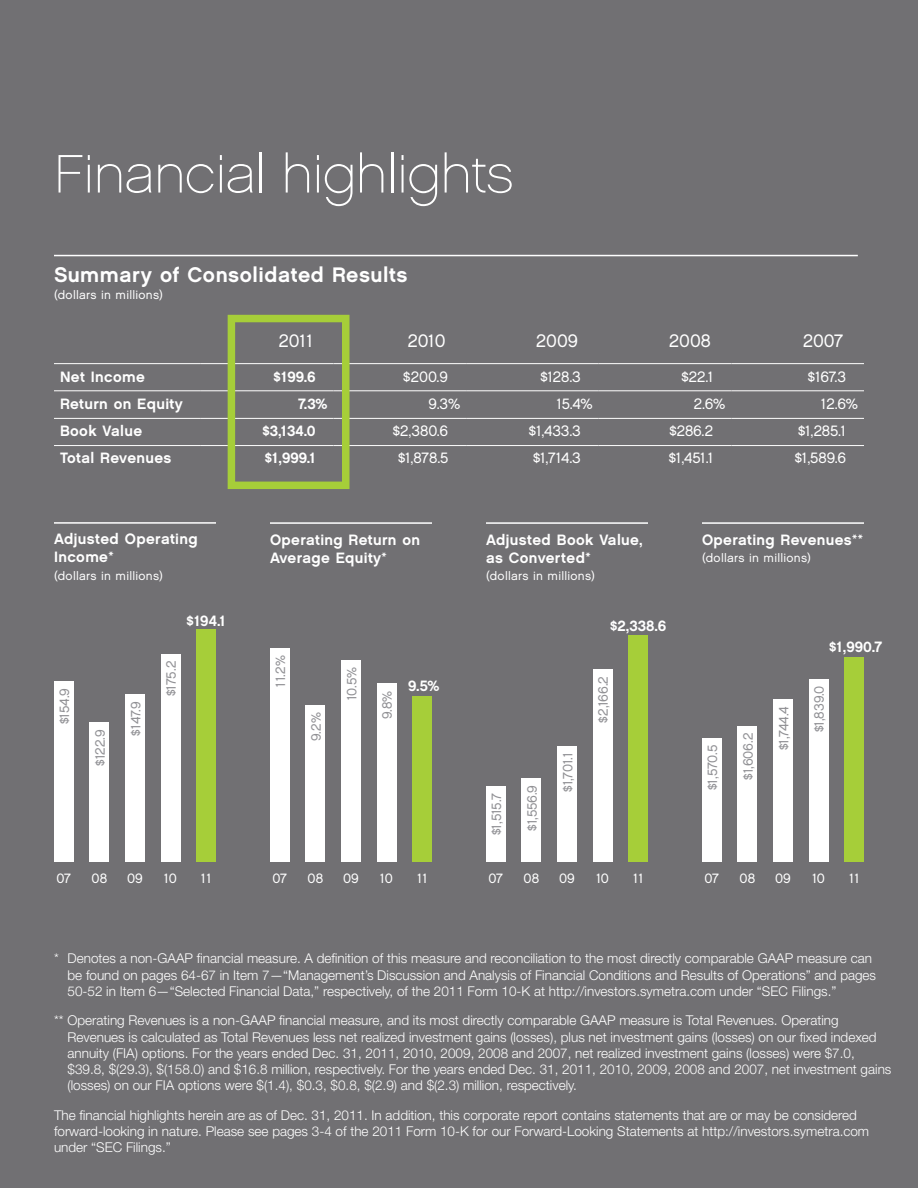
<style>
.page{position:relative;width:918px;height:1188px;background:#717073}
.page>*{position:absolute;margin:0;border:0;box-sizing:border-box;transform-origin:0 0}
.t1{font:54px "Chalet Paris Nineteen Sixty";color:#fff}
.t2{font:21px "Chalet New York Nineteen Sixty";letter-spacing:.025em;color:#fff}
.t3{font:18px "Chalet London Nineteen Sixty";color:#fff}
.t4{font:15px/18px "Chalet New York Nineteen Sixty";letter-spacing:.025em;color:#fff}
.t5{font:15px "Chalet London Nineteen Sixty";color:#fff}
.t6{font:300 13.5px/16.2px "Helvetica Neue LT Std";color:#fff}
.t7{font:13.5px "Chalet London Nineteen Sixty";color:#919195}
.t8{font:13.5px "Chalet London Nineteen Sixty";color:#fff}
.t9{font:12px "Chalet London Nineteen Sixty";letter-spacing:.025em;color:#fff}
.s1{font-family:"Chalet London Nineteen Sixty"}
</style>
<div class="page">
<hr style="left:54px;top:522px;width:162px;height:2px;background:#fff">
<hr style="left:54px;top:255px;width:804px;height:1px;background:#fff">
<div style="left:54px;top:681px;width:19px;height:181px;background:#fff"></div>
<div style="left:90px;top:723px;width:19px;height:139px;background:#fff"></div>
<div style="left:125px;top:695px;width:20px;height:167px;background:#fff"></div>
<div style="left:161px;top:654px;width:19px;height:208px;background:#fff"></div>
<div style="left:197px;top:629px;width:19px;height:233px;background:#a6ce39"></div>
<hr style="left:270px;top:522px;width:162px;height:2px;background:#fff">
<hr style="left:486px;top:522px;width:162px;height:2px;background:#fff">
<hr style="left:702px;top:522px;width:162px;height:2px;background:#fff">
<div style="left:270px;top:649px;width:19px;height:213px;background:#fff"></div>
<div style="left:306px;top:705px;width:19px;height:157px;background:#fff"></div>
<div style="left:341px;top:661px;width:20px;height:201px;background:#fff"></div>
<div style="left:413px;top:696px;width:19px;height:166px;background:#a6ce39"></div>
<div style="left:486px;top:786px;width:19px;height:76px;background:#fff"></div>
<div style="left:522px;top:778px;width:19px;height:84px;background:#fff"></div>
<div style="left:557px;top:746px;width:20px;height:116px;background:#fff"></div>
<div style="left:593px;top:669px;width:19px;height:193px;background:#fff"></div>
<div style="left:629px;top:636px;width:19px;height:226px;background:#a6ce39"></div>
<div style="left:702px;top:738px;width:19px;height:124px;background:#fff"></div>
<div style="left:738px;top:726px;width:19px;height:136px;background:#fff"></div>
<div style="left:773px;top:699px;width:20px;height:163px;background:#fff"></div>
<div style="left:809px;top:679px;width:19px;height:183px;background:#fff"></div>
<div style="left:845px;top:657px;width:19px;height:205px;background:#a6ce39"></div>
<div style="left:377px;top:684px;width:19px;height:178px;background:#fff"></div>
<hr style="left:54px;top:363px;width:147px;height:1px;background:#fff">
<hr style="left:201px;top:363px;width:133px;height:1px;background:#fff">
<hr style="left:334px;top:363px;width:132px;height:1px;background:#fff">
<hr style="left:466px;top:363px;width:133px;height:1px;background:#fff">
<hr style="left:599px;top:363px;width:132px;height:1px;background:#fff">
<hr style="left:731px;top:363px;width:133px;height:1px;background:#fff">
<hr style="left:54px;top:391px;width:147px;height:1px;background:#fff">
<hr style="left:201px;top:391px;width:133px;height:1px;background:#fff">
<hr style="left:334px;top:391px;width:132px;height:1px;background:#fff">
<hr style="left:466px;top:391px;width:133px;height:1px;background:#fff">
<hr style="left:599px;top:391px;width:132px;height:1px;background:#fff">
<hr style="left:731px;top:391px;width:133px;height:1px;background:#fff">
<hr style="left:54px;top:418px;width:147px;height:1px;background:#fff">
<hr style="left:201px;top:418px;width:133px;height:1px;background:#fff">
<hr style="left:334px;top:418px;width:132px;height:1px;background:#fff">
<hr style="left:466px;top:418px;width:133px;height:1px;background:#fff">
<hr style="left:599px;top:418px;width:132px;height:1px;background:#fff">
<hr style="left:731px;top:418px;width:133px;height:1px;background:#fff">
<hr style="left:54px;top:445px;width:147px;height:1px;background:#fff">
<hr style="left:201px;top:445px;width:133px;height:1px;background:#fff">
<hr style="left:334px;top:445px;width:132px;height:1px;background:#fff">
<hr style="left:466px;top:445px;width:133px;height:1px;background:#fff">
<hr style="left:599px;top:445px;width:132px;height:1px;background:#fff">
<hr style="left:731px;top:445px;width:133px;height:1px;background:#fff">
<svg style="left:228px;top:315px;width:122px;height:174px"></svg>
<h1 class="t1" style="left:54px;top:143px;width:461px">Financial highlights</h1>
<h2 class="t2" style="left:54px;top:262px;width:355px">Summary of Consolidated Results</h2>
<p class="t9" style="left:54px;top:288px;width:111px">(dollars in millions)</p>
<h3 class="t3" style="left:279px;top:330px;width:36px">2011</h3>
<h3 class="t3" style="left:408px;top:330px;width:39px">2010</h3>
<h3 class="t3" style="left:536px;top:330px;width:43px">2009</h3>
<h3 class="t3" style="left:669px;top:330px;width:43px">2008</h3>
<h3 class="t3" style="left:803px;top:330px;width:42px">2007</h3>
<p class="t4" style="left:60px;top:367px;width:86px">Net Income</p>
<p class="t4" style="left:274px;top:367px;width:43px">$199.6</p>
<p class="t5" style="left:403px;top:367px;width:46px">$200.9</p>
<p class="t5" style="left:540px;top:367px;width:42px">$128.3</p>
<p class="t5" style="left:681px;top:367px;width:33px">$22.1</p>
<p class="t5" style="left:808px;top:367px;width:40px">$167.3</p>
<p class="t4" style="left:60px;top:394px;width:124px">Return on Equity</p>
<p class="t4" style="left:298px;top:394px;width:31px">7.3%</p>
<p class="t5" style="left:429px;top:394px;width:33px">9.3%</p>
<p class="t5" style="left:557px;top:394px;width:37px">15.4%</p>
<p class="t5" style="left:694px;top:394px;width:33px">2.6%</p>
<p class="t5" style="left:821px;top:394px;width:38px">12.6%</p>
<p class="t4" style="left:60px;top:422px;width:84px">Book Value</p>
<p class="t4" style="left:262px;top:422px;width:55px">$3,134.0</p>
<p class="t5" style="left:393px;top:422px;width:57px">$2,380.6</p>
<p class="t5" style="left:529px;top:422px;width:53px">$1,433.3</p>
<p class="t5" style="left:669px;top:422px;width:45px">$286.2</p>
<p class="t5" style="left:798px;top:422px;width:49px">$1,285.1</p>
<p class="t4" style="left:60px;top:449px;width:113px">Total Revenues</p>
<p class="t4" style="left:265px;top:449px;width:53px">$1,999.1</p>
<p class="t5" style="left:398px;top:449px;width:52px">$1,878.5</p>
<p class="t5" style="left:533px;top:449px;width:49px">$1,714.3</p>
<p class="t5" style="left:669px;top:449px;width:46px">$1,451.1</p>
<p class="t5" style="left:795px;top:449px;width:52px">$1,589.6</p>
<p class="t4" style="left:54px;top:530px;width:145px">Adjusted Operating<br>Income<span class="s1">*</span></p>
<p class="t9" style="left:54px;top:568px;width:111px">(dollars in millions)</p>
<p class="t4" style="left:270px;top:530px;width:152px">Operating Return on<br>Average Equity<span class="s1">*</span></p>
<p class="t4" style="left:486px;top:530px;width:158px">Adjusted Book Value, as Converted<span class="s1">*</span></p>
<p class="t9" style="left:486px;top:569px;width:111px">(dollars in millions)</p>
<p class="t4" style="left:702px;top:530px;width:163px">Operating Revenues<span class="s1">**</span></p>
<p class="t9" style="left:702px;top:551px;width:111px">(dollars in millions)</p>
<p class="t4" style="left:187px;top:611px;width:41px">$194.1</p>
<p class="t4" style="left:610px;top:617px;width:57px">$2,338.6</p>
<p class="t7" style="left:56px;top:724px;width:38px;rotate:-90deg">$154.9</p>
<p class="t7" style="left:92px;top:766px;width:38px;rotate:-90deg">$122.9</p>
<p class="t7" style="left:127px;top:736px;width:36px;rotate:-90deg">$147.9</p>
<p class="t7" style="left:163px;top:696px;width:37px;rotate:-90deg">$175.2</p>
<p class="t7" style="left:272px;top:687px;width:33px;rotate:-90deg">11.2%</p>
<p class="t7" style="left:308px;top:741px;width:30px;rotate:-90deg">9.2%</p>
<p class="t7" style="left:343px;top:700px;width:34px;rotate:-90deg">10.5%</p>
<p class="t7" style="left:379px;top:719px;width:30px;rotate:-90deg">9.8%</p>
<p class="t4" style="left:408px;top:677px;width:33px">9.5%</p>
<p class="t7" style="left:488px;top:835px;width:44px;rotate:-90deg">$1,515.7</p>
<p class="t7" style="left:524px;top:831px;width:48px;rotate:-90deg">$1,556.9</p>
<p class="t7" style="left:559px;top:792px;width:41px;rotate:-90deg">$1,701.1</p>
<p class="t7" style="left:595px;top:723px;width:48px;rotate:-90deg">$2,166.2</p>
<p class="t7" style="left:704px;top:790px;width:47px;rotate:-90deg">$1,570.5</p>
<p class="t7" style="left:740px;top:780px;width:49px;rotate:-90deg">$1,606.2</p>
<p class="t7" style="left:775px;top:750px;width:46px;rotate:-90deg">$1,744.4</p>
<p class="t4" style="left:829px;top:638px;width:55px">$1,990.7</p>
<p class="t7" style="left:811px;top:732px;width:48px;rotate:-90deg">$1,839.0</p>
<p class="t8" style="left:56px;top:870px;width:16px">07</p>
<p class="t8" style="left:92px;top:870px;width:17px">08</p>
<p class="t8" style="left:127px;top:870px;width:17px">09</p>
<p class="t8" style="left:164px;top:870px;width:14px">10</p>
<p class="t8" style="left:201px;top:870px;width:11px">11</p>
<p class="t8" style="left:272px;top:870px;width:16px">07</p>
<p class="t8" style="left:308px;top:870px;width:17px">08</p>
<p class="t8" style="left:343px;top:870px;width:17px">09</p>
<p class="t8" style="left:380px;top:870px;width:14px">10</p>
<p class="t8" style="left:417px;top:870px;width:11px">11</p>
<p class="t8" style="left:488px;top:870px;width:16px">07</p>
<p class="t8" style="left:524px;top:870px;width:17px">08</p>
<p class="t8" style="left:559px;top:870px;width:17px">09</p>
<p class="t8" style="left:596px;top:870px;width:14px">10</p>
<p class="t8" style="left:633px;top:870px;width:11px">11</p>
<p class="t8" style="left:704px;top:870px;width:16px">07</p>
<p class="t8" style="left:740px;top:870px;width:17px">08</p>
<p class="t8" style="left:775px;top:870px;width:17px">09</p>
<p class="t8" style="left:812px;top:870px;width:14px">10</p>
<p class="t8" style="left:849px;top:870px;width:11px">11</p>
<p class="t6" style="left:68px;top:950px;width:810px;text-indent:-14px">* Denotes a non-GAAP financial measure. A definition of this measure and reconciliation to the most directly comparable GAAP measure can be found on pages 64-67 in Item 7—“Management’s Discussion and Analysis of Financial Conditions and Results of Operations” and pages<br>50-52 in Item 6—“Selected Financial Data,” respectively, of the 2011 Form 10-K at http://investors.symetra.com under “SEC Filings.”</p>
<p class="t6" style="left:68px;top:1012px;width:825px;text-indent:-14px">** Operating Revenues is a non-GAAP financial measure, and its most directly comparable GAAP measure is Total Revenues. Operating Revenues is calculated as Total Revenues less net realized investment gains (losses), plus net investment gains (losses) on our fixed indexed annuity (FIA) options. For the years ended Dec. 31, 2011, 2010, 2009, 2008 and 2007, net realized investment gains (losses) were $7.0, $39.8, $(29.3), $(158.0) and $16.8 million, respectively. For the years ended Dec. 31, 2011, 2010, 2009, 2008 and 2007, net investment gains (losses) on our FIA options were $(1.4), $0.3, $0.8, $(2.9) and $(2.3) million, respectively.</p>
<p class="t6" style="left:54px;top:1107px;width:817px">The financial highlights herein are as of Dec. 31, 2011. In addition, this corporate report contains statements that are or may be considered forward-looking in nature. Please see pages 3-4 of the 2011 Form 10-K for our Forward-Looking Statements at http://investors.symetra.com under “SEC Filings.”</p>
</div>
